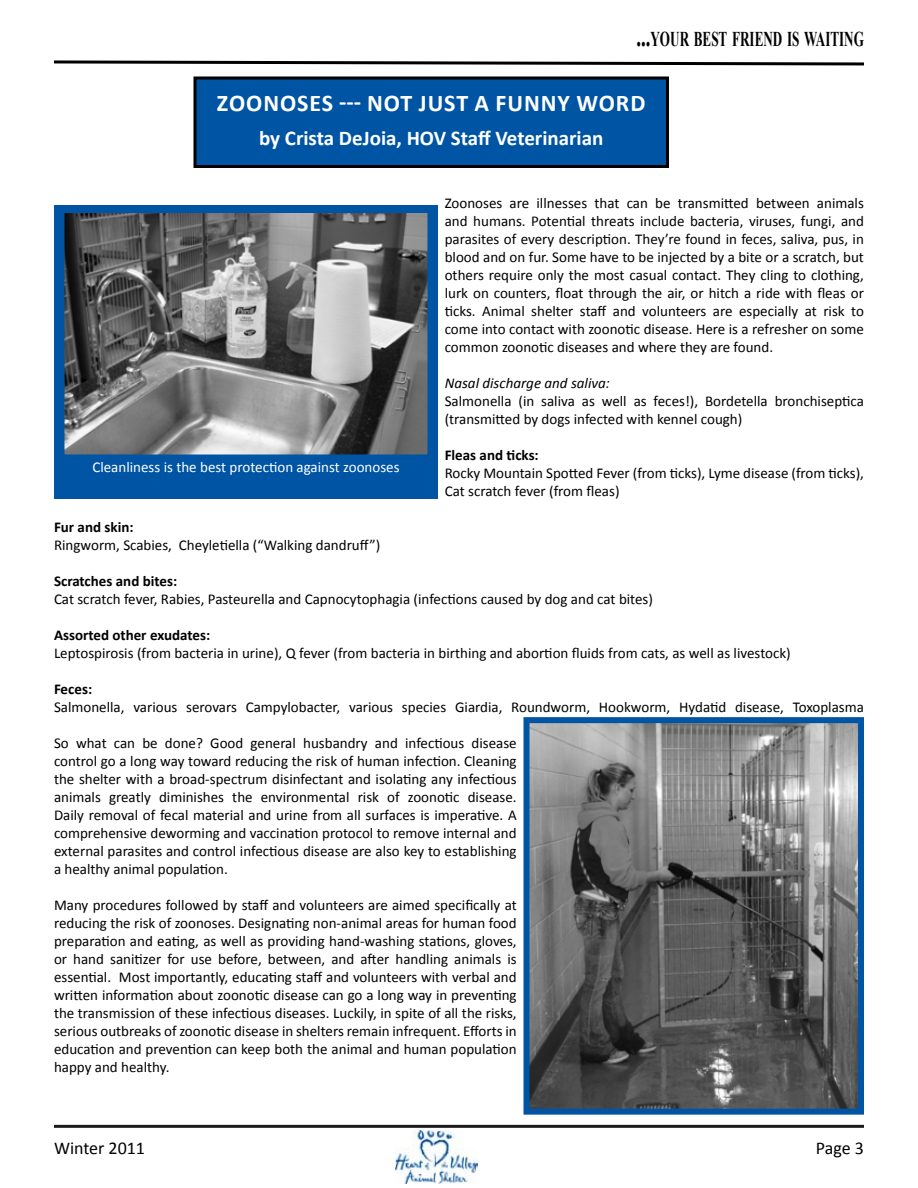
<style>
.page{position:relative;width:918px;height:1188px;background:#fff}
.page>*{position:absolute;margin:0;border:0;box-sizing:border-box;transform-origin:0 0}
.t1{font:700 24px "Calibri";letter-spacing:.04em;color:#fff}
.t2{font:700 21px "Calibri";letter-spacing:-.005em;color:#fff}
.t3{font:700 21px "Times New Roman";color:#000;scale:.62 1}
.t4{font:18px "Calibri";color:#000}
.t5{font:15px/18px "Calibri";color:#000;text-align:justify}
.t6{font:700 15px "Calibri";color:#000}
.t7{font:15px "Calibri";color:#fff}
.t8{font:italic 15px "Calibri";color:#000}
.s1{font-size:30px}
</style>
<div class="page">
<hr style="left:54px;top:1125px;width:810px;height:3px;background:#000">
<img style="left:396px;top:1131px;width:82px;height:52px">
<svg style="left:54px;top:60px;width:810px;height:6px"></svg>
<img style="left:531px;top:724px;width:326px;height:384px">
<div style="left:524px;top:717px;width:340px;height:398px;border:6px solid #0054a4"></div>
<div style="left:195px;top:78px;width:472px;height:88px;background:#0054a4"></div>
<div style="left:194px;top:76px;width:475px;height:92px;border:3px solid #000"></div>
<div style="left:54px;top:205px;width:384px;height:294px;background:#0054a4"></div>
<img style="left:65px;top:214px;width:362px;height:239px">
<div style="left:58px;top:207px;width:376px;height:253px;border:6px solid #0054a4"></div>
<h2 class="t3" style="left:636px;top:24px;width:368px"><span class="s1">...</span>YOUR BEST FRIEND IS WAITING</h2>
<h1 class="t1" style="left:217px;top:88px;width:430px">Zoonoses --- Not just a funny word</h1>
<h2 class="t2" style="left:259px;top:125px;width:346px">by Crista DeJoia, HOV Staff Veterinarian</h2>
<p class="t7" style="left:92px;top:457px;width:309px">Cleanliness is the best protection against zoonoses</p>
<p class="t5" style="left:445px;top:193px;width:421px">Zoonoses are illnesses that can be transmitted between animals and humans. Potential threats include bacteria, viruses, fungi, and parasites of every description. They’re found in feces, saliva, pus, in blood and on fur. Some have to be injected by a bite or a scratch, but others require only the most casual contact. They cling to clothing, lurk on counters, float through the air, or hitch a ride with fleas or ticks. Animal shelter staff and volunteers are especially at risk to come into contact with zoonotic disease. Here is a refresher on some common zoonotic diseases and where they are found.</p>
<p class="t8" style="left:445px;top:373px;width:167px">Nasal discharge and saliva:</p>
<p class="t5" style="left:445px;top:391px;width:421px">Salmonella (in saliva as well as feces!), Bordetella bronchiseptica (transmitted by dogs infected with kennel cough)</p>
<p class="t6" style="left:445px;top:445px;width:96px">Fleas and ticks:</p>
<p class="t5" style="left:445px;top:463px;width:421px">Rocky Mountain Spotted Fever (from ticks), Lyme disease (from ticks),<br>Cat scratch fever (from fleas)</p>
<p class="t6" style="left:54px;top:517px;width:81px">Fur and skin:</p>
<p class="t5" style="left:54px;top:535px;width:328px">Ringworm, Scabies, Cheyletiella (“Walking dandruff”)</p>
<p class="t6" style="left:54px;top:571px;width:125px">Scratches and bites:</p>
<p class="t5" style="left:54px;top:589px;width:601px">Cat scratch fever, Rabies, Pasteurella and Capnocytophagia (infections caused by dog and cat bites)</p>
<p class="t6" style="left:54px;top:625px;width:158px">Assorted other exudates:</p>
<p class="t5" style="left:54px;top:643px;width:738px">Leptospirosis (from bacteria in urine), Q fever (from bacteria in birthing and abortion fluids from cats, as well as livestock)</p>
<p class="t6" style="left:54px;top:679px;width:40px">Feces:</p>
<p class="t5" style="left:54px;top:697px;width:811px">Salmonella, various serovars Campylobacter, various species Giardia, Roundworm, Hookworm, Hydatid disease, Toxoplasma</p>
<p class="t5" style="left:54px;top:733px;width:464px">So what can be done? Good general husbandry and infectious disease control go a long way toward reducing the risk of human infection. Cleaning the shelter with a broad-spectrum disinfectant and isolating any infectious animals greatly diminishes the environmental risk of zoonotic disease.<br>Daily removal of fecal material and urine from all surfaces is imperative. A comprehensive deworming and vaccination protocol to remove internal and external parasites and control infectious disease are also key to establishing a healthy animal population.</p>
<p class="t5" style="left:54px;top:895px;width:464px">Many procedures followed by staff and volunteers are aimed specifically at reducing the risk of zoonoses. Designating non-animal areas for human food preparation and eating, as well as providing hand-washing stations, gloves, or hand sanitizer for use before, between, and after handling animals is essential. Most importantly, educating staff and volunteers with verbal and written information about zoonotic disease can go a long way in preventing the transmission of these infectious diseases. Luckily, in spite of all the risks, serious outbreaks of zoonotic disease in shelters remain infrequent. Efforts in education and prevention can keep both the animal and human population happy and healthy.</p>
<p class="t4" style="left:54px;top:1137px;width:93px">Winter 2011</p>
<p class="t4" style="left:816px;top:1137px;width:50px">Page 3</p>
</div>
